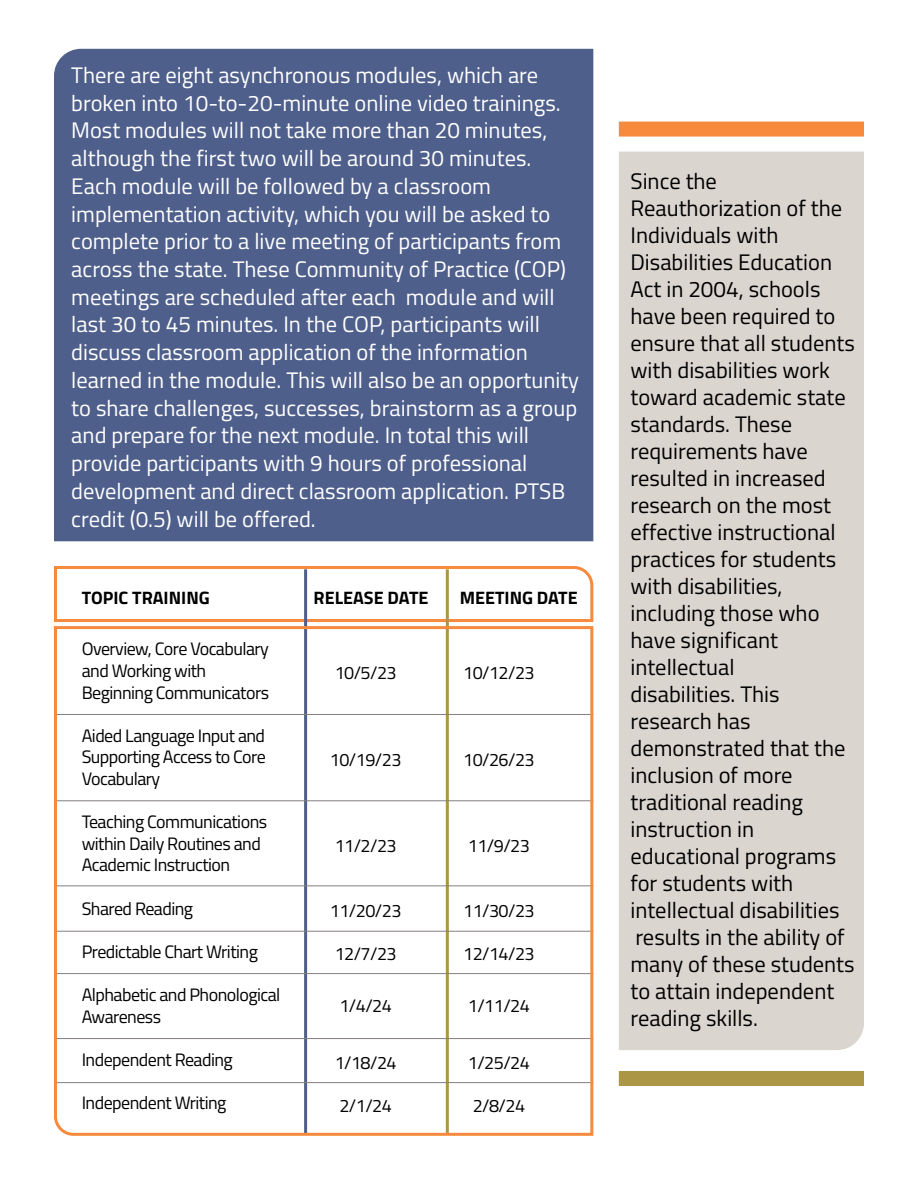
<style>
.page{position:relative;width:918px;height:1188px;background:#fff}
.page>*{position:absolute;margin:0;border:0;box-sizing:border-box;transform-origin:0 0}
.t1{font:22.5px/27.8px "Titillium Web";color:#fff}
.t2{font:22.5px/27px "Titillium Web";color:#000}
.t3{font:18px/21.6px "Titillium Web";letter-spacing:-.03em;color:#000}
.t4{font:700 18px "Titillium Web";color:#000}
</style>
<div class="page">
<svg style="left:54px;top:566px;width:540px;height:58px"></svg>
<hr style="left:304px;top:569px;width:3px;height:565px;background:#4f5f8c">
<hr style="left:446px;top:569px;width:3px;height:565px;background:#aa9644">
<svg style="left:54px;top:625px;width:540px;height:511px"></svg>
<div style="left:54px;top:49px;width:539px;height:492px;background:#4f5f8c"></div>
<div style="left:619px;top:152px;width:245px;height:898px;background:#dbd5cf"></div>
<div style="left:619px;top:1071px;width:245px;height:15px;background:#aa9644"></div>
<div style="left:619px;top:122px;width:245px;height:15px;background:#f78a3c"></div>
<p class="t1" style="left:71px;top:60px;width:509px">There are eight asynchronous modules, which are broken into 10-to-20-minute online video trainings.<br>Most modules will not take more than 20 minutes, although the first two will be around 30 minutes.<br>Each module will be followed by a classroom implementation activity, which you will be asked to complete prior to a live meeting of participants from across the state. These Community of Practice (COP) meetings are scheduled after each module and will last 30 to 45 minutes. In the COP, participants will discuss classroom application of the information learned in the module. This will also be an opportunity to share challenges, successes, brainstorm as a group and prepare for the next module. In total this will provide participants with 9 hours of professional development and direct classroom application. PTSB credit (0.5) will be offered.</p>
<p class="t4" style="left:82px;top:584px;width:130px">TOPIC TRAINING</p>
<p class="t4" style="left:314px;top:584px;width:116px">RELEASE DATE</p>
<p class="t4" style="left:460px;top:584px;width:119px">MEETING DATE</p>
<p class="t3" style="left:82px;top:638px;width:189px">Overview, Core Vocabulary and Working with<br>Beginning Communicators</p>
<p class="t3" style="left:82px;top:724px;width:186px;text-align:justify">Aided Language Input and Supporting Access to Core Vocabulary</p>
<p class="t3" style="left:82px;top:810px;width:187px">Teaching Communications within Daily Routines and<br>Academic Instruction</p>
<p class="t3" style="left:82px;top:897px;width:113px">Shared Reading</p>
<p class="t3" style="left:82px;top:940px;width:178px">Predictable Chart Writing</p>
<p class="t3" style="left:82px;top:983px;width:200px">Alphabetic and Phonological<br>Awareness</p>
<p class="t3" style="left:82px;top:1048px;width:153px">Independent Reading</p>
<p class="t3" style="left:82px;top:1091px;width:146px">Independent Writing</p>
<p class="t3" style="left:335px;top:662px;width:63px">10/5/23</p>
<p class="t3" style="left:463px;top:662px;width:73px">10/12/23</p>
<p class="t3" style="left:330px;top:748px;width:73px">10/19/23</p>
<p class="t3" style="left:463px;top:748px;width:73px">10/26/23</p>
<p class="t3" style="left:335px;top:834px;width:63px">11/2/23</p>
<p class="t3" style="left:468px;top:834px;width:63px">11/9/23</p>
<p class="t3" style="left:330px;top:899px;width:73px">11/20/23</p>
<p class="t3" style="left:335px;top:942px;width:63px">12/7/23</p>
<p class="t3" style="left:339px;top:994px;width:54px">1/4/24</p>
<p class="t3" style="left:463px;top:899px;width:73px">11/30/23</p>
<p class="t3" style="left:463px;top:942px;width:73px">12/14/23</p>
<p class="t3" style="left:468px;top:994px;width:63px">1/11/24</p>
<p class="t3" style="left:335px;top:1051px;width:63px">1/18/24</p>
<p class="t3" style="left:339px;top:1094px;width:54px">2/1/24</p>
<p class="t3" style="left:468px;top:1051px;width:63px">1/25/24</p>
<p class="t3" style="left:473px;top:1094px;width:54px">2/8/24</p>
<p class="t2" style="left:630px;top:167px;width:226px">Since the<br>Reauthorization of the<br>Individuals with<br>Disabilities Education<br>Act in 2004, schools have been required to ensure that all students with disabilities work toward academic state standards. These requirements have resulted in increased research on the most effective instructional practices for students with disabilities, including those who have significant intellectual<br>disabilities. This research has demonstrated that the inclusion of more traditional reading instruction in educational programs for students with intellectual disabilities results in the ability of many of these students to attain independent reading skills.</p>
</div>
